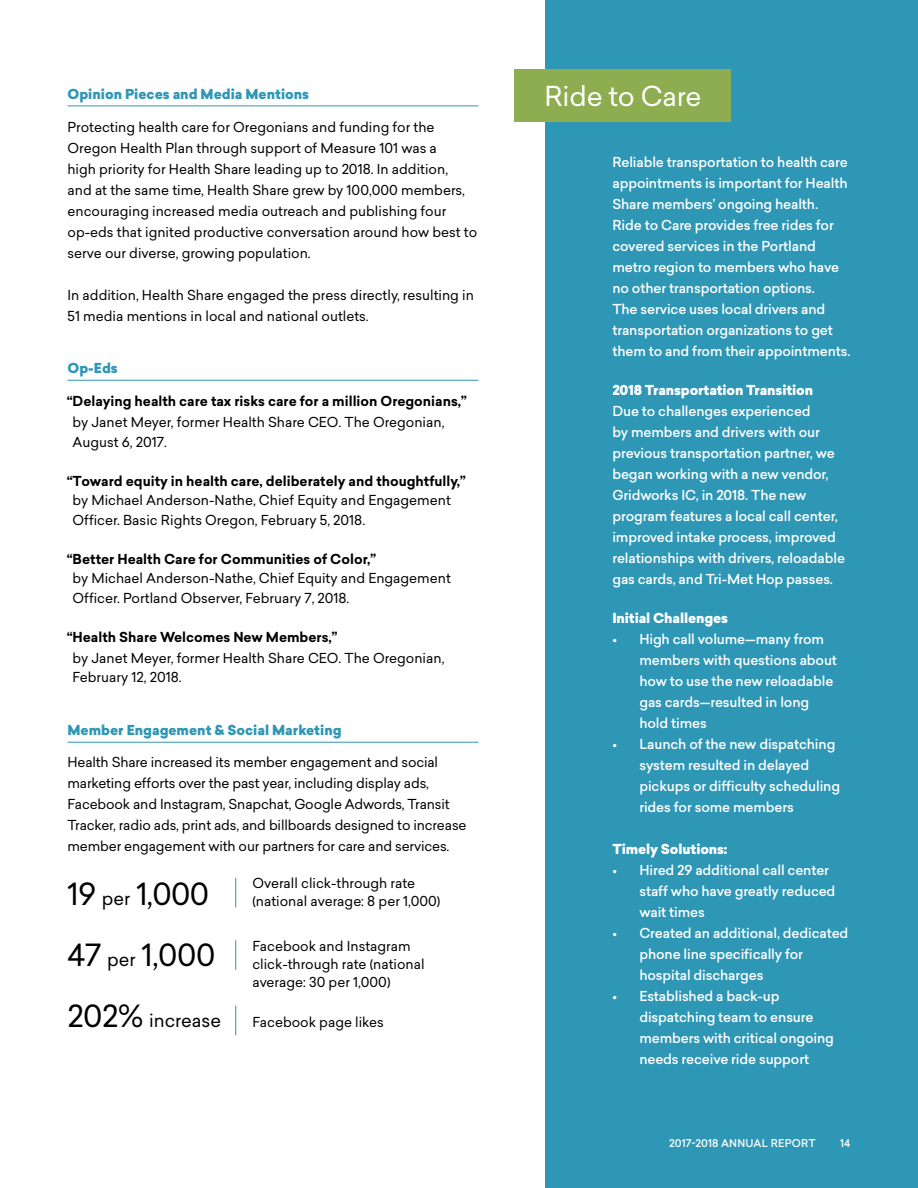
<style>
.page{position:relative;width:918px;height:1188px;background:#fff}
.page>*{position:absolute;margin:0;border:0;box-sizing:border-box;transform-origin:0 0}
.t1{font:30px/60.8px "Sailec";letter-spacing:-.01em;color:#000}
.t2{font:27px "Sailec";letter-spacing:-.01em;color:#fff}
.t3{font:18px "Sailec";color:#000}
.t4{font:13.5px/21px "Sailec";color:#000}
.t5{font:500 13.5px/21px "Sailec";letter-spacing:-.01em;color:#fff}
.t6{font:700 13.5px "Sailec";color:#000}
.t7{font:900 13.5px "Sailec";color:#2e97b6}
.t8{font:900 13.5px "Sailec";letter-spacing:-.01em;color:#fff}
.t9{font:500 10.5px "Sailec";letter-spacing:.01em;color:#fff}
.s1{font-size:18px}
.s2{font-size:30px}
</style>
<div class="page">
<div style="left:546px;top:0;width:372px;height:1188px;background:#2e97b6"></div>
<hr style="left:68px;top:105px;width:410px;height:1px;background:#2e97b6">
<hr style="left:68px;top:380px;width:410px;height:1px;background:#2e97b6">
<hr style="left:68px;top:742px;width:410px;height:1px;background:#2e97b6">
<svg style="left:235px;top:878px;width:1px;height:29px"></svg>
<hr style="left:235px;top:940px;width:1px;height:30px;background:#2e97b6">
<svg style="left:235px;top:1006px;width:1px;height:29px"></svg>
<div style="left:515px;top:69px;width:216px;height:53px;background:#8ead50"></div>
<p class="t7" style="left:68px;top:84px;width:243px">Opinion Pieces and Media Mentions</p>
<p class="t4" style="left:68px;top:116px;width:411px">Protecting health care for Oregonians and funding for the Oregon Health Plan through support of Measure 101 was a<br>high priority for Health Share leading up to 2018. In addition,<br>and at the same time, Health Share grew by 100,000 members, encouraging increased media outreach and publishing four op-eds that ignited productive conversation around how best to serve our diverse, growing population.</p>
<p class="t4" style="left:68px;top:284px;width:408px">In addition, Health Share engaged the press directly, resulting in<br>51 media mentions in local and national outlets.</p>
<p class="t7" style="left:68px;top:358px;width:52px">Op-Eds</p>
<p class="t6" style="left:67px;top:392px;width:402px">“Delaying health care tax risks care for a million Oregonians,”</p>
<p class="t4" style="left:73px;top:412px;width:373px;line-height:19.5px">by Janet Meyer, former Health Share CEO. The Oregonian,<br>August 6, 2017.</p>
<p class="t6" style="left:67px;top:471px;width:401px">“Toward equity in health care, deliberately and thoughtfully,”</p>
<p class="t4" style="left:73px;top:490px;width:380px;line-height:19.5px">by Michael Anderson-Nathe, Chief Equity and Engagement<br>Officer. Basic Rights Oregon, February 5, 2018.</p>
<p class="t6" style="left:67px;top:549px;width:311px">“Better Health Care for Communities of Color,”</p>
<p class="t4" style="left:73px;top:568px;width:380px;line-height:19.5px">by Michael Anderson-Nathe, Chief Equity and Engagement<br>Officer. Portland Observer, February 7, 2018.</p>
<p class="t6" style="left:67px;top:627px;width:272px">“Health Share Welcomes New Members,”</p>
<p class="t4" style="left:73px;top:648px;width:373px;line-height:19.5px">by Janet Meyer, former Health Share CEO. The Oregonian,<br>February 12, 2018.</p>
<p class="t7" style="left:68px;top:721px;width:276px">Member Engagement &amp; Social Marketing</p>
<p class="t4" style="left:68px;top:752px;width:401px">Health Share increased its member engagement and social marketing efforts over the past year, including display ads, Facebook and Instagram, Snapchat, Google Adwords, Transit Tracker, radio ads, print ads, and billboards designed to increase member engagement with our partners for care and services.</p>
<h1 class="t1" style="left:67px;top:864px;width:150px">19 <span class="s1">per</span> 1,000<br>47 <span class="s1">per</span> 1,000</h1>
<h3 class="t3" style="left:67px;top:1008px;width:155px"><span class="s2">202%</span> increase</h3>
<p class="t4" style="left:252px;top:874px;width:189px;line-height:18px">Overall click-through rate (national average: 8 per 1,000)</p>
<p class="t4" style="left:252px;top:937px;width:174px;line-height:18px">Facebook and Instagram click-through rate (national average: 30 per 1,000)</p>
<p class="t4" style="left:252px;top:1011px;width:133px">Facebook page likes</p>
<h2 class="t2" style="left:544px;top:77px;width:159px">Ride to Care</h2>
<p class="t5" style="left:612px;top:152px;width:240px">Reliable transportation to health care appointments is important for Health Share members’ ongoing health.<br>Ride to Care provides free rides for covered services in the Portland metro region to members who have no other transportation options.<br>The service uses local drivers and transportation organizations to get them to and from their appointments.</p>
<p class="t8" style="left:612px;top:380px;width:202px">2018 Transportation Transition</p>
<p class="t5" style="left:612px;top:401px;width:234px">Due to challenges experienced<br>by members and drivers with our previous transportation partner, we began working with a new vendor, Gridworks IC, in 2018. The new program features a local call center, improved intake process, improved relationships with drivers, reloadable gas cards, and Tri-Met Hop passes.</p>
<p class="t8" style="left:612px;top:608px;width:117px">Initial Challenges</p>
<p class="t5" style="left:639px;top:629px;width:199px;text-indent:-27px">• High call volume—many from members with questions about how to use the new reloadable gas cards—resulted in long hold times</p>
<p class="t5" style="left:639px;top:734px;width:202px;text-indent:-27px">• Launch of the new dispatching system resulted in delayed pickups or difficulty scheduling rides for some members</p>
<p class="t8" style="left:612px;top:839px;width:117px">Timely Solutions:</p>
<p class="t5" style="left:639px;top:859px;width:198px;text-indent:-27px">• Hired 29 additional call center staff who have greatly reduced wait times</p>
<p class="t5" style="left:639px;top:922px;width:210px;text-indent:-27px">• Created an additional, dedicated phone line specifically for hospital discharges</p>
<p class="t5" style="left:639px;top:985px;width:196px;text-indent:-27px">• Established a back-up dispatching team to ensure members with critical ongoing needs receive ride support</p>
<p class="t9" style="left:669px;top:1136px;width:148px">2017-2018 ANNUAL REPORT</p>
<p class="t9" style="left:840px;top:1136px;width:12px">14</p>
</div>
